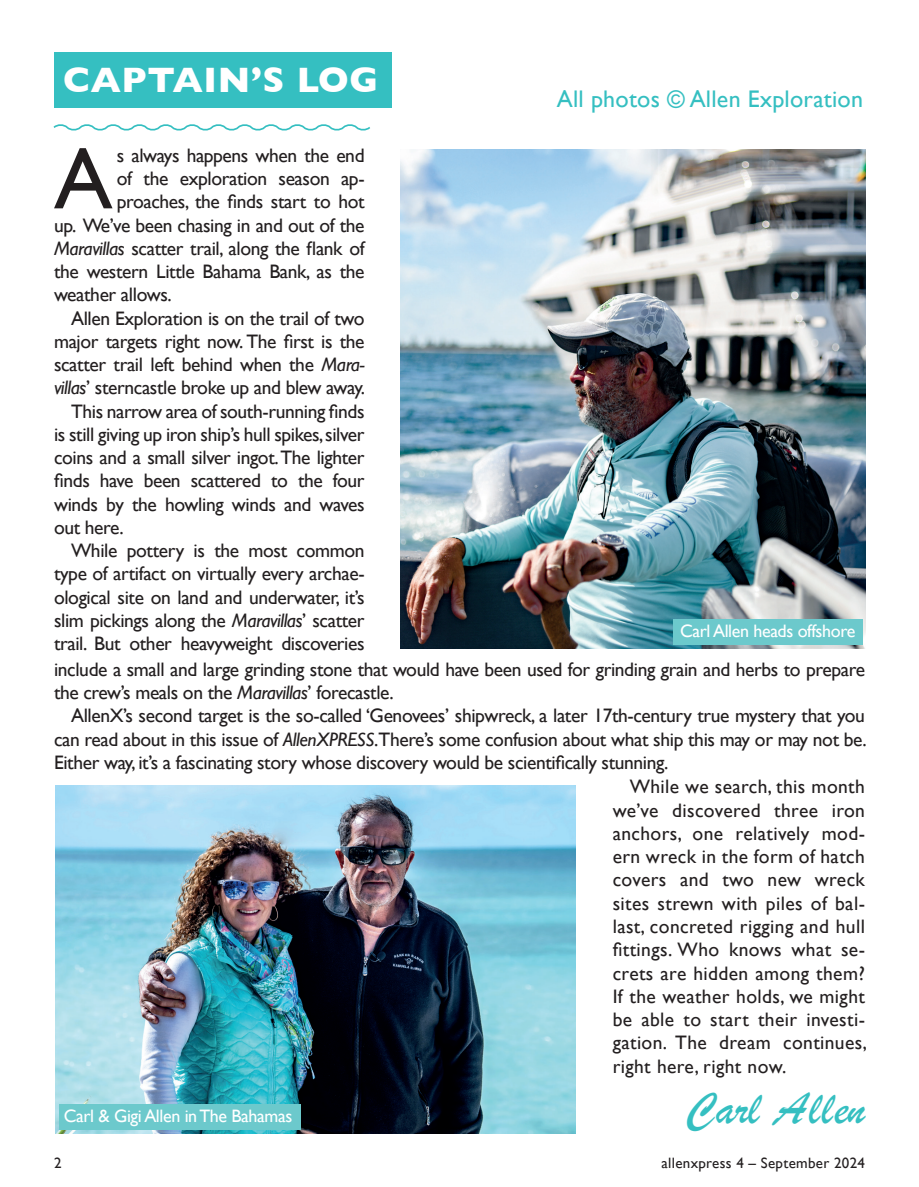
<style>
.page{position:relative;width:919px;height:1187px;background:#fff}
.page>*{position:absolute;margin:0;border:0;box-sizing:border-box;transform-origin:0 0}
.t1{font:87.6px "Gill Sans";color:#231f20}
.t2{font:700 48px "ST Xingkai TC";letter-spacing:-.02em;color:#35bfc1}
.t3{font:700 36px "Gill Sans";letter-spacing:.02em;color:#fff}
.t4{font:24px "Gill Sans";letter-spacing:.01em;color:#35bfc1}
.t5{font:19.5px/23.2px "Gill Sans";letter-spacing:-.02em;color:#231f20}
.t6{font:19.5px "Gill Sans";letter-spacing:.02em;color:#231f20}
.t7{font:18px "Gill Sans";letter-spacing:-.02em;color:#fff}
.t8{font:15px "Gill Sans";letter-spacing:.02em;color:#231f20}
.s1{font-style:italic}
</style>
<div class="page">
<div style="left:54px;top:52px;width:337px;height:56px;background:#35bfc1"></div>
<img style="left:55px;top:785px;width:520px;height:348px">
<img style="left:401px;top:149px;width:464px;height:499px">
<svg style="left:53px;top:124px;width:317px;height:7px"></svg>
<div style="left:672px;top:619px;width:190px;height:26px;background:#6cc9cc"></div>
<div style="left:59px;top:1104px;width:241px;height:26px;background:#6cc9cc"></div>
<h3 class="t3" style="left:63px;top:51px;width:316px">CAPTAIN’S LOG</h3>
<h1 class="t1" style="left:54px;top:127px;width:60px">A</h1>
<p class="t5" style="left:117px;top:143px;width:249px">s always happens when the end</p>
<p class="t5" style="left:117px;top:167px;width:249px">of the exploration season ap-</p>
<p class="t5" style="left:117px;top:190px;width:249px">proaches, the finds start to hot</p>
<p class="t5" style="left:54px;top:213px;width:312px">up. We’ve been chasing in and out of the</p>
<p class="t5" style="left:54px;top:236px;width:312px"><span class="s1">Maravillas</span> scatter trail, along the flank of</p>
<p class="t5" style="left:54px;top:260px;width:312px">the western Little Bahama Bank, as the</p>
<p class="t5" style="left:54px;top:283px;width:119px">weather allows.</p>
<p class="t5" style="left:71px;top:306px;width:295px">Allen Exploration is on the trail of two</p>
<p class="t5" style="left:54px;top:329px;width:312px">major targets right now. The first is the</p>
<p class="t5" style="left:54px;top:353px;width:312px">scatter trail left behind when the <span class="s1">Mara-</span></p>
<p class="t5" style="left:54px;top:376px;width:312px"><span class="s1">villas</span>’ sterncastle broke up and blew away.</p>
<p class="t5" style="left:71px;top:399px;width:295px">This narrow area of south-running finds</p>
<p class="t5" style="left:54px;top:422px;width:312px">is still giving up iron ship’s hull spikes, silver</p>
<p class="t5" style="left:54px;top:445px;width:312px">coins and a small silver ingot. The lighter</p>
<p class="t5" style="left:54px;top:469px;width:312px">finds have been scattered to the four</p>
<p class="t5" style="left:54px;top:492px;width:312px">winds by the howling winds and waves</p>
<p class="t5" style="left:54px;top:515px;width:71px">out here.</p>
<p class="t5" style="left:71px;top:538px;width:295px">While pottery is the most common</p>
<p class="t5" style="left:54px;top:562px;width:312px">type of artifact on virtually every archae-</p>
<p class="t5" style="left:54px;top:585px;width:312px">ological site on land and underwater, it’s</p>
<p class="t5" style="left:54px;top:608px;width:312px">slim pickings along the <span class="s1">Maravillas</span>’ scatter</p>
<p class="t5" style="left:54px;top:631px;width:312px">trail. But other heavyweight discoveries</p>
<p class="t4" style="left:557px;top:84px;width:308px">All photos © Allen Exploration</p>
<p class="t7" style="left:680px;top:620px;width:177px">Carl Allen heads offshore</p>
<p class="t5" style="left:54px;top:657px;width:812px">include a small and large grinding stone that would have been used for grinding grain and herbs to prepare the crew’s meals on the <span class="s1">Maravillas</span>’ forecastle.</p>
<p class="t5" style="left:71px;top:703px;width:795px">AllenX’s second target is the so-called ‘Genovees’ shipwreck, a later 17th-century true mystery that you</p>
<p class="t5" style="left:54px;top:727px;width:814px">can read about in this issue of <span class="s1">AllenXPRESS</span>.There’s some confusion about what ship this may or may not be.</p>
<p class="t5" style="left:54px;top:750px;width:615px">Either way, it’s a fascinating story whose discovery would be scientifically stunning.</p>
<p class="t6" style="left:629px;top:775px;width:237px">While we search, this month</p>
<p class="t6" style="left:612px;top:798px;width:254px">we’ve discovered three iron</p>
<p class="t6" style="left:612px;top:821px;width:254px">anchors, one relatively mod-</p>
<p class="t6" style="left:612px;top:845px;width:254px">ern wreck in the form of hatch</p>
<p class="t6" style="left:612px;top:868px;width:254px">covers and two new wreck</p>
<p class="t6" style="left:612px;top:891px;width:254px">sites strewn with piles of bal-</p>
<p class="t6" style="left:612px;top:914px;width:254px">last, concreted rigging and hull</p>
<p class="t6" style="left:612px;top:938px;width:254px">fittings. Who knows what se-</p>
<p class="t6" style="left:612px;top:961px;width:254px">crets are hidden among them?</p>
<p class="t6" style="left:612px;top:984px;width:254px">If the weather holds, we might</p>
<p class="t6" style="left:612px;top:1007px;width:254px">be able to start their investi-</p>
<p class="t6" style="left:612px;top:1031px;width:256px">gation. The dream continues,</p>
<p class="t6" style="left:612px;top:1054px;width:175px">right here, right now.</p>
<p class="t7" style="left:64px;top:1105px;width:230px">Carl &amp; Gigi Allen in The Bahamas</p>
<h2 class="t2" style="left:687px;top:1077px;width:180px">Carl Allen</h2>
<p class="t8" style="left:54px;top:1153px;width:9px">2</p>
<p class="t8" style="left:661px;top:1153px;width:205px">allenxpress 4 – September 2024</p>
</div>
